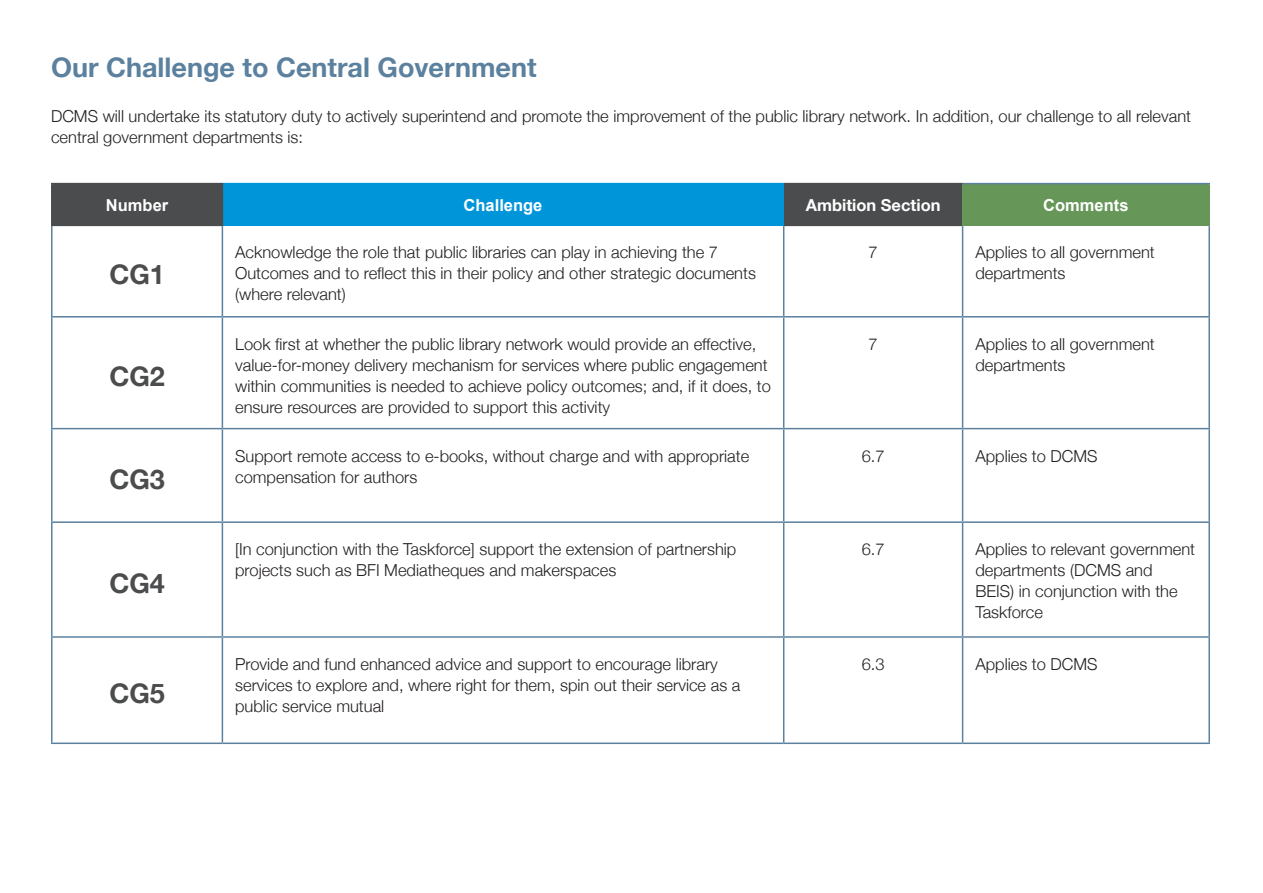
<style>
.page{position:relative;width:1263px;height:893px;background:#fff}
.page>*{position:absolute;margin:0;border:0;box-sizing:border-box;transform-origin:0 0}
.Heading_1_0{font:700 27px "Helvetica Neue";color:#5b819f}
.Heading_1_0-2{font:700 27px "Helvetica Neue";color:#4b4c4d}
.Body{font:300 16.5px/21px "Helvetica Neue";color:#231f20}
.t1{font:700 16.5px "Arial";color:#fff}
.t2{font:700 16.5px "Helvetica Neue";color:#fff}
.Heading_1_0-3{font:300 16.5px "Helvetica Neue";color:#231f20}
</style>
<div class="page">
<div style="left:53px;top:184px;width:909px;height:42px;background:#4b4c4d"></div>
<div style="left:222px;top:184px;width:562px;height:42px;background:#0095d9"></div>
<div style="left:962px;top:184px;width:247px;height:42px;background:#669758"></div>
<hr style="left:962px;top:183px;width:248px;height:1px;background:#5b819f">
<hr style="left:51px;top:226px;width:2px;height:90px;background:#5b819f">
<hr style="left:222px;top:226px;width:1px;height:90px;background:#5b819f">
<hr style="left:783px;top:226px;width:1px;height:90px;background:#5b819f">
<hr style="left:962px;top:226px;width:1px;height:90px;background:#5b819f">
<hr style="left:1208px;top:226px;width:2px;height:90px;background:#5b819f">
<hr style="left:51px;top:316px;width:171px;height:2px;background:#5b819f">
<hr style="left:51px;top:318px;width:2px;height:110px;background:#5b819f">
<hr style="left:222px;top:316px;width:562px;height:2px;background:#5b819f">
<hr style="left:222px;top:318px;width:1px;height:110px;background:#5b819f">
<hr style="left:784px;top:316px;width:178px;height:2px;background:#5b819f">
<hr style="left:783px;top:318px;width:1px;height:110px;background:#5b819f">
<hr style="left:962px;top:316px;width:248px;height:2px;background:#5b819f">
<hr style="left:962px;top:318px;width:1px;height:110px;background:#5b819f">
<hr style="left:1208px;top:318px;width:2px;height:110px;background:#5b819f">
<hr style="left:51px;top:428px;width:171px;height:1px;background:#5b819f">
<hr style="left:51px;top:429px;width:2px;height:92px;background:#5b819f">
<hr style="left:222px;top:428px;width:562px;height:1px;background:#5b819f">
<hr style="left:222px;top:429px;width:1px;height:92px;background:#5b819f">
<hr style="left:784px;top:428px;width:178px;height:1px;background:#5b819f">
<hr style="left:783px;top:429px;width:1px;height:92px;background:#5b819f">
<hr style="left:962px;top:428px;width:248px;height:1px;background:#5b819f">
<hr style="left:962px;top:429px;width:1px;height:92px;background:#5b819f">
<hr style="left:1208px;top:429px;width:2px;height:92px;background:#5b819f">
<hr style="left:51px;top:521px;width:171px;height:2px;background:#5b819f">
<hr style="left:51px;top:523px;width:2px;height:113px;background:#5b819f">
<hr style="left:222px;top:521px;width:562px;height:2px;background:#5b819f">
<hr style="left:222px;top:523px;width:1px;height:113px;background:#5b819f">
<hr style="left:784px;top:521px;width:178px;height:2px;background:#5b819f">
<hr style="left:783px;top:523px;width:1px;height:113px;background:#5b819f">
<hr style="left:962px;top:521px;width:248px;height:2px;background:#5b819f">
<hr style="left:962px;top:523px;width:1px;height:113px;background:#5b819f">
<hr style="left:1208px;top:523px;width:2px;height:113px;background:#5b819f">
<hr style="left:51px;top:636px;width:171px;height:2px;background:#5b819f">
<hr style="left:51px;top:638px;width:2px;height:104px;background:#5b819f">
<hr style="left:222px;top:636px;width:562px;height:2px;background:#5b819f">
<hr style="left:222px;top:638px;width:1px;height:104px;background:#5b819f">
<hr style="left:784px;top:636px;width:178px;height:2px;background:#5b819f">
<hr style="left:783px;top:638px;width:1px;height:104px;background:#5b819f">
<hr style="left:962px;top:636px;width:248px;height:2px;background:#5b819f">
<hr style="left:962px;top:638px;width:1px;height:104px;background:#5b819f">
<hr style="left:1208px;top:638px;width:2px;height:104px;background:#5b819f">
<hr style="left:51px;top:742px;width:171px;height:2px;background:#5b819f">
<hr style="left:222px;top:742px;width:562px;height:2px;background:#5b819f">
<hr style="left:784px;top:742px;width:178px;height:2px;background:#5b819f">
<hr style="left:962px;top:742px;width:248px;height:2px;background:#5b819f">
<hr style="left:223px;top:183px;width:561px;height:1px;background:#0095d9">
<hr style="left:784px;top:183px;width:178px;height:1px;background:#4b4c4d">
<hr style="left:1208px;top:184px;width:2px;height:42px;background:#669758">
<hr style="left:51px;top:183px;width:172px;height:1px;background:#4b4c4d">
<hr style="left:51px;top:184px;width:2px;height:42px;background:#4b4c4d">
<hr style="left:222px;top:184px;width:1px;height:42px;background:#4b4c4d">
<p class="Heading_1_0" style="left:51px;top:47px;width:487px">Our Challenge to Central Government</p>
<p class="Body" style="left:51px;top:105px;width:1141px">DCMS will undertake its statutory duty to actively superintend and promote the improvement of the public library network. In addition, our challenge to all relevant central government departments is:</p>
<p class="t1" style="left:106px;top:194px;width:64px">Number</p>
<p class="t1" style="left:464px;top:194px;width:80px">Challenge</p>
<p class="t2" style="left:806px;top:192px;width:136px">Ambition Section</p>
<p class="t1" style="left:1043px;top:194px;width:87px">Comments</p>
<p class="Heading_1_0-2" style="left:109px;top:253px;width:57px">CG1</p>
<p class="Heading_1_0-2" style="left:109px;top:355px;width:57px">CG2</p>
<p class="Heading_1_0-2" style="left:109px;top:458px;width:57px">CG3</p>
<p class="Heading_1_0-2" style="left:109px;top:562px;width:57px">CG4</p>
<p class="Heading_1_0-2" style="left:109px;top:672px;width:57px">CG5</p>
<p class="Body" style="left:235px;top:241px;width:522px">Acknowledge the role that public libraries can play in achieving the 7<br>Outcomes and to reflect this in their policy and other strategic documents (where relevant)</p>
<p class="Heading_1_0-3" style="left:868px;top:239px;width:11px">7</p>
<p class="Body" style="left:975px;top:241px;width:181px">Applies to all government departments</p>
<p class="Body" style="left:235px;top:332px;width:537px">Look first at whether the public library network would provide an effective, value-for-money delivery mechanism for services where public engagement within communities is needed to achieve policy outcomes; and, if it does, to ensure resources are provided to support this activity</p>
<p class="Heading_1_0-3" style="left:868px;top:331px;width:11px">7</p>
<p class="Body" style="left:975px;top:332px;width:181px">Applies to all government departments</p>
<p class="Body" style="left:235px;top:444px;width:516px">Support remote access to e-books, without charge and with appropriate compensation for authors</p>
<p class="Heading_1_0-3" style="left:862px;top:442px;width:24px">6.7</p>
<p class="Body" style="left:975px;top:444px;width:124px">Applies to DCMS</p>
<p class="Body" style="left:235px;top:538px;width:503px">[In conjunction with the Taskforce] support the extension of partnership projects such as BFI Mediatheques and makerspaces</p>
<p class="Heading_1_0-3" style="left:862px;top:536px;width:24px">6.7</p>
<p class="Body" style="left:975px;top:538px;width:221px">Applies to relevant government departments (DCMS and<br>BEIS) in conjunction with the<br>Taskforce</p>
<p class="Body" style="left:235px;top:653px;width:507px">Provide and fund enhanced advice and support to encourage library services to explore and, where right for them, spin out their service as a public service mutual</p>
<p class="Heading_1_0-3" style="left:862px;top:651px;width:24px">6.3</p>
<p class="Body" style="left:975px;top:653px;width:124px">Applies to DCMS</p>
</div>
